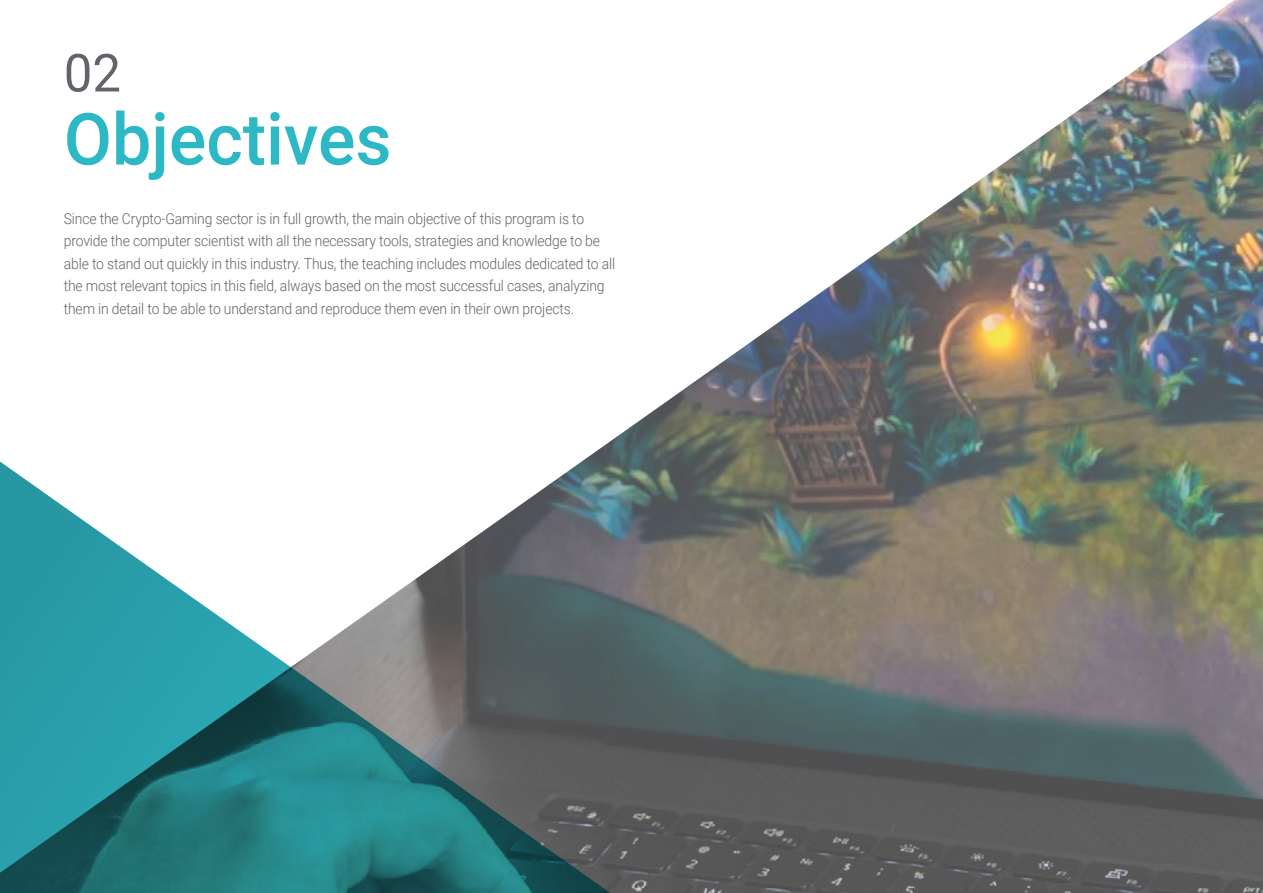
<style>
.page{position:relative;width:1263px;height:893px;background:#fff}
.page>*{position:absolute;margin:0;border:0;box-sizing:border-box;transform-origin:0 0}
.t1{font:500 72px "Roboto";color:#2db8c5}
.t2{font:52.5px "Roboto";color:#61646a}
.t3{font:300 15px/22.5px "Roboto";letter-spacing:-.01em;color:#61646a;scale:.93 1}
</style>
<div class="page">
<img style="left:604px;top:0;width:659px;height:893px">
<svg style="left:0;top:446px;width:640px;height:447px"></svg>
<h2 class="t2" style="left:64px;top:36px;width:59px">02</h2>
<h1 class="t1" style="left:64px;top:89px;width:329px">Objectives</h1>
<p class="t3" style="left:64px;top:207px;width:594px">Since the Crypto-Gaming sector is in full growth, the main objective of this program is to provide the computer scientist with all the necessary tools, strategies and knowledge to be able to stand out quickly in this industry. Thus, the teaching includes modules dedicated to all the most relevant topics in this field, always based on the most successful cases, analyzing them in detail to be able to understand and reproduce them even in their own projects.</p>
</div>
